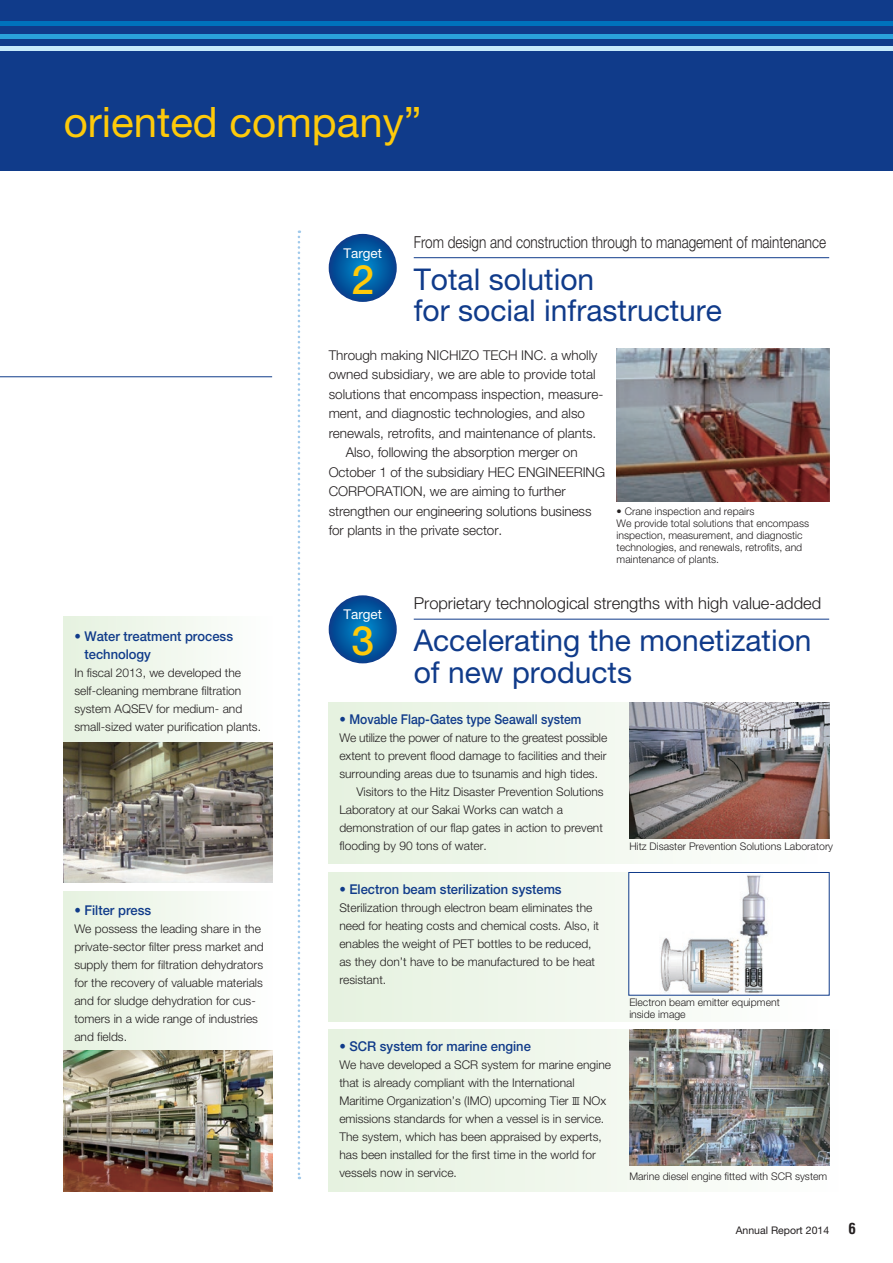
<style>
.page{position:relative;width:893px;height:1263px;background:#fff}
.page>*{position:absolute;margin:0;border:0;box-sizing:border-box;transform-origin:0 0}
.t1{font:42px "Helvetica Neue LT Std";color:#feca0a}
.t2{font:500 40.5px "Helvetica Neue LT Std";color:#feca0a}
.t3{font:30px/31.5px "Helvetica Neue LT Std";color:#103b8a}
.t4{font:300 16.5px "Helvetica Neue LT Std";color:#231f20;scale:.82 1}
.t5{font:300 16.5px "Helvetica Neue LT Std";color:#231f20}
.t6{font:700 condensed 15px "Helvetica LT Std";color:#231f20}
.t7{font:300 13.5px "Helvetica Neue LT Std";color:#231f20}
.t8{font:500 13.5px/18px "Helvetica Neue LT Std";color:#103b8a;scale:.96 1}
.t9{font:13.5px "Helvetica Neue LT Std";color:#fff}
.t10{font:300 12px/18px "Helvetica Neue LT Std";color:#231f20}
.t11{font:300 10.5px/12px "Helvetica Neue LT Std";color:#231f20}
.t12{font:10.5px "Helvetica Neue LT Std";color:#231f20}
.s1{font-family:"Serifa Std"}
</style>
<div class="page">
<div style="left:0;top:0;width:893px;height:170px;background:#103b8a"></div>
<div style="left:0;top:21px;width:893px;height:5px;background:#0072bc"></div>
<hr style="left:0;top:34px;width:893px;height:4px;background:#2aa2db">
<hr style="left:0;top:47px;width:893px;height:4px;background:#c6eafa">
<hr style="left:0;top:376px;width:272px;height:1px;background:#103b8a">
<div style="left:64px;top:617px;width:208px;height:263px;background:linear-gradient(to right,#e5f1df,#fdfefd)"></div>
<div style="left:64px;top:891px;width:208px;height:264px;background:linear-gradient(to right,#e5f1df,#fdfefd)"></div>
<img style="left:64px;top:742px;width:208px;height:141px">
<img style="left:64px;top:1051px;width:208px;height:140px">
<div style="left:329px;top:702px;width:489px;height:162px;background:linear-gradient(to right,#e8f6e4,#f3f0ee)"></div>
<div style="left:329px;top:872px;width:489px;height:149px;background:linear-gradient(to right,#e5f1df,#fefefe)"></div>
<div style="left:329px;top:1029px;width:510px;height:162px;background:linear-gradient(to right,#e9f5e2,#f2f2f2)"></div>
<div style="left:629px;top:872px;width:200px;height:123px;background:#fff"></div>
<img style="left:660px;top:874px;width:108px;height:119px">
<div style="left:628px;top:872px;width:201px;height:123px;border:1px solid #103b8a"></div>
<svg style="left:329px;top:234px;width:68px;height:68px;background:#055ba3"></svg>
<svg style="left:329px;top:595px;width:68px;height:68px;background:#055ba3"></svg>
<hr style="left:414px;top:257px;width:415px;height:1px;background:#103b8a">
<hr style="left:414px;top:619px;width:415px;height:1px;background:#103b8a">
<img style="left:617px;top:349px;width:212px;height:153px">
<img style="left:629px;top:1029px;width:200px;height:136px">
<svg style="left:298px;top:230px;width:2px;height:949px"></svg>
<img style="left:629px;top:702px;width:200px;height:136px">
<h1 class="t1" style="left:64px;top:97px;width:359px">oriented company”</h1>
<p class="t9" style="left:343px;top:245px;width:40px">Target</p>
<h2 class="t2" style="left:351px;top:255px;width:24px">2</h2>
<h3 class="t4" style="left:414px;top:232px;width:504px">From design and construction through to management of maintenance</h3>
<h3 class="t3" style="left:414px;top:263px;width:310px">Total solution<br>for social infrastructure</h3>
<p class="t8" style="left:84px;top:627px;width:156px;text-indent:-10px">• Water treatment process technology</p>
<p class="t10" style="left:74px;top:663px;width:188px">In fiscal 2013, we developed the self-cleaning membrane filtration system AQSEV for medium- and small-sized water purification plants.</p>
<p class="t8" style="left:74px;top:901px;width:82px">• Filter press</p>
<p class="t10" style="left:74px;top:920px;width:191px">We possess the leading share in the private-sector filter press market and supply them for filtration dehydrators for the recovery of valuable materials and for sludge dehydration for cus&shy;tomers in a wide range of industries and fields.</p>
<p class="t7" style="left:329px;top:347px;width:270px">Through making NICHIZO TECH INC. a wholly</p>
<p class="t7" style="left:329px;top:366px;width:268px">owned subsidiary, we are able to provide total</p>
<p class="t7" style="left:329px;top:386px;width:276px">solutions that encompass inspection, measure-</p>
<p class="t7" style="left:329px;top:405px;width:258px">ment, and diagnostic technologies, and also</p>
<p class="t7" style="left:329px;top:425px;width:269px">renewals, retrofits, and maintenance of plants.</p>
<p class="t7" style="left:346px;top:444px;width:233px">Also, following the absorption merger on</p>
<p class="t7" style="left:329px;top:464px;width:278px">October 1 of the subsidiary HEC ENGINEERING</p>
<p class="t7" style="left:329px;top:483px;width:238px">CORPORATION, we are aiming to further</p>
<p class="t7" style="left:329px;top:503px;width:264px">strengthen our engineering solutions business</p>
<p class="t7" style="left:329px;top:522px;width:175px">for plants in the private sector.</p>
<p class="t11" style="left:617px;top:505px;width:194px">• Crane inspection and repairs<br>We provide total solutions that encompass inspection, measurement, and diagnostic technologies, and renewals, retrofits, and maintenance of plants.</p>
<p class="t9" style="left:343px;top:606px;width:40px">Target</p>
<h2 class="t2" style="left:351px;top:616px;width:24px">3</h2>
<h3 class="t5" style="left:414px;top:593px;width:409px">Proprietary technological strengths with high value-added</h3>
<h3 class="t3" style="left:414px;top:624px;width:399px">Accelerating the monetization of new products</h3>
<p class="t8" style="left:339px;top:710px;width:254px">• Movable Flap-Gates type Seawall system</p>
<p class="t10" style="left:339px;top:728px;width:269px">We utilize the power of nature to the greatest possible</p>
<p class="t10" style="left:339px;top:746px;width:269px">extent to prevent flood damage to facilities and their</p>
<p class="t10" style="left:339px;top:764px;width:260px">surrounding areas due to tsunamis and high tides.</p>
<p class="t10" style="left:356px;top:782px;width:249px">Visitors to the Hitz Disaster Prevention Solutions</p>
<p class="t10" style="left:339px;top:800px;width:225px">Laboratory at our Sakai Works can watch a</p>
<p class="t10" style="left:339px;top:818px;width:265px">demonstration of our flap gates in action to prevent</p>
<p class="t10" style="left:339px;top:836px;width:149px">flooding by 90 tons of water.</p>
<p class="t8" style="left:339px;top:880px;width:233px">• Electron beam sterilization systems</p>
<p class="t10" style="left:339px;top:898px;width:261px">Sterilization through electron beam eliminates the need for heating costs and chemical costs. Also, it enables the weight of PET bottles to be reduced, as they don’t have to be manufactured to be heat resistant.</p>
<p class="t8" style="left:339px;top:1037px;width:201px">• SCR system for marine engine</p>
<p class="t10" style="left:339px;top:1056px;width:273px">We have developed a SCR system for marine engine that is already compliant with the International Maritime Organization’s (IMO) upcoming Tier <span class="s1">III</span> NOx emissions standards for when a vessel is in service.<br>The system, which has been appraised by experts, has been installed for the first time in the world for vessels now in service.</p>
<p class="t11" style="left:629px;top:839px;width:205px">Hitz Disaster Prevention Solutions Laboratory</p>
<p class="t11" style="left:629px;top:996px;width:152px">Electron beam emitter equipment inside image</p>
<p class="t11" style="left:629px;top:1169px;width:199px">Marine diesel engine fitted with SCR system</p>
<p class="t12" style="left:736px;top:1224px;width:95px">Annual Report 2014</p>
<p class="t6" style="left:849px;top:1219px;width:9px">6</p>
</div>
